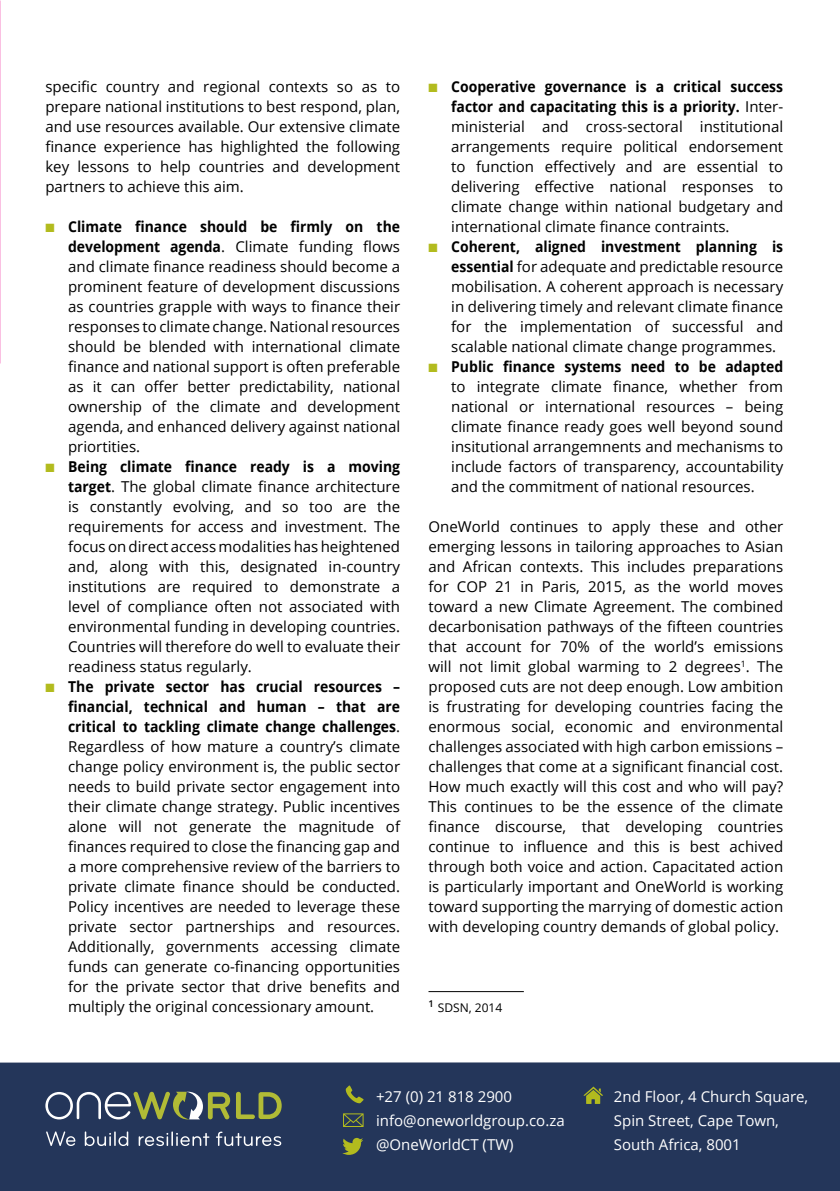
<style>
.page{position:relative;width:840px;height:1191px;background:#fff}
.page>*{position:absolute;margin:0;border:0;box-sizing:border-box;transform-origin:0 0}
.t1{font:15px/20px "Open Sans";color:#000;text-align:justify}
.t2{font:15px/24px "Open Sans";color:#fff}
.t3{font:12px "Open Sans";color:#000}
.s1{color:#b2bb1e}
.s2{font-weight:700}
</style>
<div class="page">
<div style="left:0;top:1062px;width:839px;height:129px;background:#24365a"></div>
<svg style="left:236px;top:1091px;width:45px;height:28px"></svg>
<svg style="left:45px;top:1091px;width:185px;height:28px"></svg>
<svg style="left:46px;top:1131px;width:235px;height:15px"></svg>
<svg style="left:345px;top:1085px;width:18px;height:18px"></svg>
<svg style="left:343px;top:1113px;width:20px;height:14px"></svg>
<svg style="left:342px;top:1137px;width:21px;height:17px"></svg>
<svg style="left:583px;top:1086px;width:19px;height:18px"></svg>
<hr style="left:428px;top:991px;width:95px;height:1px;background:#000">
<img style="left:0;top:0;width:1px;height:363px">
<p class="t1" style="left:45px;top:76px;width:356px">specific country and regional contexts so as to prepare national institutions to best respond, plan, and use resources available. Our extensive climate finance experience has highlighted the following key lessons to help countries and development partners to achieve this aim.</p>
<p class="t1" style="left:68px;top:216px;width:333px;text-indent:-23px"><span class="s1">■</span> <span class="s2">Climate finance should be firmly on the development agenda</span>. Climate funding flows and climate finance readiness should become a prominent feature of development discussions as countries grapple with ways to finance their responses to climate change. National resources should be blended with international climate finance and national support is often preferable as it can offer better predictability, national ownership of the climate and development agenda, and enhanced delivery against national priortities.</p>
<p class="t1" style="left:68px;top:456px;width:333px;text-indent:-23px"><span class="s1">■</span> <span class="s2">Being climate finance ready is a moving target</span>. The global climate finance architecture is constantly evolving, and so too are the requirements for access and investment. The focus on direct access modalities has heightened and, along with this, designated in-country institutions are required to demonstrate a level of compliance often not associated with environmental funding in developing countries.<br>Countries will therefore do well to evaluate their readiness status regularly.</p>
<p class="t1" style="left:68px;top:676px;width:333px;text-indent:-23px"><span class="s1">■</span> <span class="s2">The private sector has crucial resources – financial, technical and human – that are critical to tackling climate change challenges</span>.<br>Regardless of how mature a country’s climate change policy environment is, the public sector needs to build private sector engagement into their climate change strategy. Public incentives alone will not generate the magnitude of finances required to close the financing gap and a more comprehensive review of the barriers to private climate finance should be conducted.<br>Policy incentives are needed to leverage these private sector partnerships and resources.<br>Additionally, governments accessing climate funds can generate co-financing opportunities for the private sector that drive benefits and multiply the original concessionary amount.</p>
<p class="t1" style="left:451px;top:76px;width:333px;text-indent:-23px"><span class="s1">■</span> <span class="s2">Cooperative governance is a critical success factor and capacitating this is a priority.</span> Inter&shy;ministerial and cross-sectoral institutional arrangements require political endorsement to function effectively and are essential to delivering effective national responses to climate change within national budgetary and international climate finance contraints.</p>
<p class="t1" style="left:451px;top:236px;width:333px;text-indent:-23px"><span class="s1">■</span> <span class="s2">Coherent, aligned investment planning is essential</span> for adequate and predictable resource mobilisation. A coherent approach is necessary in delivering timely and relevant climate finance for the implementation of successful and scalable national climate change programmes.</p>
<p class="t1" style="left:451px;top:356px;width:333px;text-indent:-23px"><span class="s1">■</span> <span class="s2">Public finance systems need to be adapted </span>to integrate climate finance, whether from national or international resources – being climate finance ready goes well beyond sound insitutional arrangemnents and mechanisms to include factors of transparency, accountability and the commitment of national resources.</p>
<p class="t1" style="left:428px;top:516px;width:356px">OneWorld continues to apply these and other emerging lessons in tailoring approaches to Asian and African contexts. This includes preparations for COP 21 in Paris, 2015, as the world moves toward a new Climate Agreement. The combined decarbonisation pathways of the fifteen countries that account for 70% of the world’s emissions will not limit global warming to 2 degrees<sup>1</sup>. The proposed cuts are not deep enough. Low ambition is frustrating for developing countries facing the enormous social, economic and environmental challenges associated with high carbon emissions – challenges that come at a significant financial cost.<br>How much exactly will this cost and who will pay?<br>This continues to be the essence of the climate finance discourse, that developing countries continue to influence and this is best achived through both voice and action. Capacitated action is particularly important and OneWorld is working toward supporting the marrying of domestic action with developing country demands of global policy.</p>
<p class="t3" style="left:428px;top:999px;width:75px"><sup>1</sup> SDSN, 2014</p>
<p class="t2" style="left:376px;top:1084px;width:190px">+27 (0) 21 818 2900 info@oneworldgroup.co.za @OneWorldCT (TW)</p>
<p class="t2" style="left:613px;top:1084px;width:196px">2nd Floor, 4 Church Square,<br>Spin Street, Cape Town,<br>South Africa, 8001</p>
</div>
